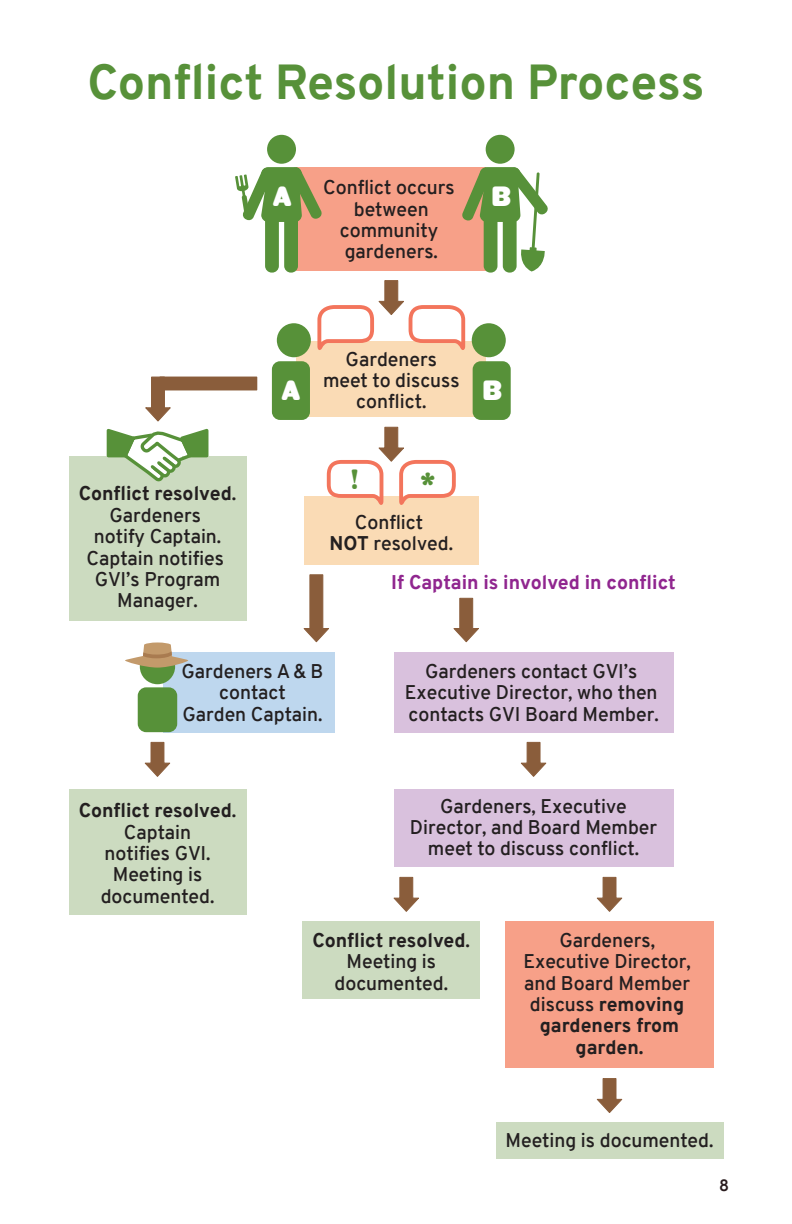
<style>
.page{position:relative;width:792px;height:1224px;background:#fff}
.page>*{position:absolute;margin:0;border:0;box-sizing:border-box;transform-origin:0 0}
.t1{font:800 48px "Overpass";color:#579139}
.t2{font:27.2px "HWT Gothic Round";color:#fff}
.t3{font:27.2px "HWT Gothic Round";color:#579139}
.t4{font:600 19.4px/21.4px "Overpass";color:#231f20;text-align:center}
.t5{font:800 19.4px "Overpass";color:#90268f}
.t6{font:700 16px "Overpass";color:#291c1e}
.s1{font-weight:800}
.s2{font-weight:700}
</style>
<div class="page">
<div style="left:160px;top:377px;width:97px;height:13px;background:#8a5d3b"></div>
<svg style="left:144px;top:741px;width:27px;height:36px"></svg>
<svg style="left:520px;top:741px;width:27px;height:36px"></svg>
<svg style="left:393px;top:876px;width:26px;height:36px"></svg>
<svg style="left:596px;top:876px;width:27px;height:36px"></svg>
<svg style="left:596px;top:1078px;width:27px;height:35px"></svg>
<svg style="left:303px;top:574px;width:26px;height:69px"></svg>
<svg style="left:453px;top:597px;width:26px;height:46px"></svg>
<div style="left:297px;top:167px;width:189px;height:103px;background:#f7a088"></div>
<div style="left:297px;top:342px;width:189px;height:75px;background:#fadbb5"></div>
<div style="left:304px;top:496px;width:175px;height:69px;background:#fadbb5"></div>
<div style="left:163px;top:652px;width:172px;height:80px;background:#bed7ee"></div>
<div style="left:69px;top:456px;width:178px;height:164px;background:#ccdbc0"></div>
<div style="left:486px;top:135px;width:29px;height:29px;background:#579139;border-radius:50%"></div>
<svg style="left:462px;top:167px;width:35px;height:106px"></svg>
<div style="left:480px;top:167px;width:40px;height:55px;background:#579139;border-radius:7px"></div>
<svg style="left:503px;top:167px;width:45px;height:106px"></svg>
<div style="left:267px;top:135px;width:29px;height:29px;background:#579139;border-radius:50%"></div>
<div style="left:277px;top:323px;width:34px;height:34px;background:#579139;border-radius:50%"></div>
<div style="left:272px;top:361px;width:38px;height:59px;background:#579139;border-radius:8px"></div>
<div style="left:473px;top:361px;width:38px;height:59px;background:#579139;border-radius:8px"></div>
<div style="left:140px;top:649px;width:35px;height:35px;background:#579139;border-radius:50%"></div>
<div style="left:138px;top:687px;width:39px;height:45px;background:#579139;border-radius:8px"></div>
<svg style="left:235px;top:167px;width:87px;height:106px"></svg>
<div style="left:394px;top:652px;width:279px;height:80px;background:#d9c1dd"></div>
<div style="left:394px;top:789px;width:279px;height:78px;background:#d9c1dd"></div>
<div style="left:472px;top:323px;width:34px;height:34px;background:#579139;border-radius:50%"></div>
<svg style="left:315px;top:280px;width:152px;height:70px"></svg>
<svg style="left:326px;top:426px;width:130px;height:79px"></svg>
<svg style="left:125px;top:642px;width:64px;height:26px"></svg>
<svg style="left:106px;top:376px;width:105px;height:106px"></svg>
<div style="left:69px;top:789px;width:178px;height:126px;background:#ccdbc0"></div>
<div style="left:302px;top:922px;width:178px;height:77px;background:#ccdbc0"></div>
<div style="left:505px;top:922px;width:209px;height:146px;background:#f7a088"></div>
<div style="left:496px;top:1123px;width:227px;height:36px;background:#ccdbc0"></div>
<h1 class="t1" style="left:87px;top:48px;width:619px">Conflict Resolution Process</h1>
<p class="t4" style="left:79px;top:483px;width:159px"><span class="s1">Conflict resolved</span><span class="s2">.<br></span>Gardeners<br>notify Captain.<br>Captain notifies<br>GVI’s Program<br>Manager.</p>
<h2 class="t2" style="left:273px;top:181px;width:20px">A</h2>
<p class="t4" style="left:323px;top:177px;width:133px">Conflict occurs between community gardeners.</p>
<h2 class="t2" style="left:491px;top:181px;width:21px">B</h2>
<h2 class="t2" style="left:282px;top:375px;width:20px">A</h2>
<p class="t4" style="left:323px;top:348px;width:138px">Gardeners meet to discuss conflict.</p>
<h2 class="t3" style="left:351px;top:464px;width:9px">!</h2>
<h2 class="t3" style="left:421px;top:467px;width:15px">*</h2>
<p class="t4" style="left:330px;top:511px;width:125px">Conflict<br><span class="s1">NOT</span> resolved.</p>
<h2 class="t2" style="left:482px;top:375px;width:21px">B</h2>
<p class="t5" style="left:391px;top:569px;width:286px">If Captain is involved in conflict</p>
<p class="t4" style="left:182px;top:661px;width:143px">Gardeners A &amp; B contact<br>Garden Captain.</p>
<p class="t4" style="left:79px;top:800px;width:159px"><span class="s1">Conflict resolved</span><span class="s2">.<br></span>Captain<br>notifies GVI.<br>Meeting is documented.</p>
<p class="t4" style="left:405px;top:661px;width:255px">Gardeners contact GVI’s<br>Executive Director, who then contacts GVI Board Member.</p>
<p class="t4" style="left:410px;top:795px;width:249px">Gardeners, Executive<br>Director, and Board Member meet to discuss conflict.</p>
<p class="t4" style="left:312px;top:930px;width:159px"><span class="s1">Conflict resolved</span><span class="s2">.<br></span>Meeting is documented.</p>
<p class="t4" style="left:523px;top:929px;width:169px">Gardeners,<br>Executive Director, and Board Member discuss <span class="s1">removing gardeners from garden.</span></p>
<p class="t4" style="left:506px;top:1129px;width:209px">Meeting is documented.</p>
<p class="t6" style="left:719px;top:1174px;width:11px">8</p>
</div>
